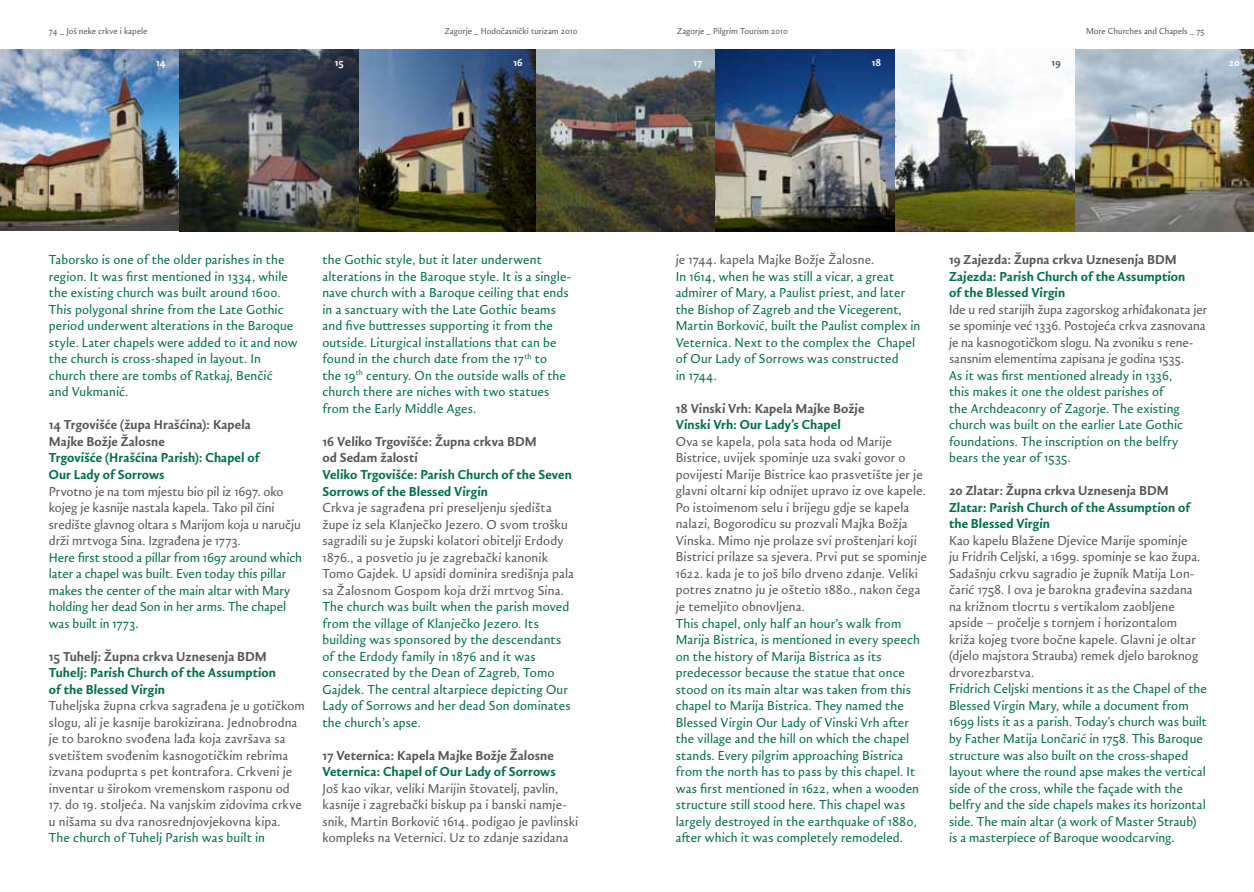
<style>
.page{position:relative;width:1254px;height:892px;background:#fff}
.page>*{position:absolute;margin:0;border:0;box-sizing:border-box;transform-origin:0 0}
.t1{font:13.5px/16.5px "Zagorje Pro Normal";letter-spacing:.01em;color:#007049}
.t2{font:13.5px/16.5px "Zagorje Pro Normal";letter-spacing:.005em;color:#57585a}
.t3{font:700 13.5px/16.5px "Zagorje Pro";letter-spacing:.005em;color:#007049}
.t4{font:700 13.5px/16.5px "Zagorje Pro";color:#57585a}
.t5{font:700 10.5px "Zagorje Pro";letter-spacing:.01em;color:#fff}
.t6{font:700 10.5px "Zagorje Pro";color:#57585a}
.t7{font:9px "Zagorje Pro Normal";color:#57585a}
</style>
<div class="page">
<img style="left:0;top:50px;width:1254px;height:181px">
<p class="t7" style="left:49px;top:25px;width:100px">74 _ Još neke crkve i kapele</p>
<p class="t7" style="left:1086px;top:25px;width:120px">More Churches and Chapels _ 75</p>
<p class="t7" style="left:445px;top:25px;width:134px">Zagorje _ Hodočasnički turizam 2010</p>
<p class="t7" style="left:677px;top:25px;width:112px">Zagorje _ Pilgrim Tourism 2010</p>
<p class="t5" style="left:156px;top:56px;width:11px">14</p>
<p class="t5" style="left:335px;top:56px;width:10px">15</p>
<p class="t5" style="left:513px;top:56px;width:11px">16</p>
<p class="t5" style="left:694px;top:56px;width:10px">17</p>
<p class="t5" style="left:872px;top:56px;width:11px">18</p>
<p class="t6" style="left:1052px;top:56px;width:11px">19</p>
<p class="t5" style="left:1229px;top:56px;width:12px">20</p>
<p class="t1" style="left:49px;top:252px;width:250px">Taborsko is one of the older parishes in the region. It was first mentioned in 1334, while the existing church was built around 1600.<br>This polygonal shrine from the Late Gothic period underwent alterations in the Baroque style. Later chapels were added to it and now the church is cross-shaped in layout. In church there are tombs of Ratkaj, Benčić<br>and Vukmanić.</p>
<p class="t4" style="left:949px;top:252px;width:229px">19 Zajezda: Župna crkva Uznesenja BDM</p>
<p class="t2" style="left:676px;top:252px;width:200px">je 1744. kapela Majke Božje Žalosne.</p>
<p class="t1" style="left:676px;top:269px;width:246px">In 1614, when he was still a vicar, a great admirer of Mary, a Paulist priest, and later the Bishop of Zagreb and the Vicegerent, Martin Borković, built the Paulist complex in Veternica. Next to the complex the Chapel of Our Lady of Sorrows was constructed<br>in 1744.</p>
<p class="t4" style="left:676px;top:400px;width:190px">18 Vinski Vrh: Kapela Majke Božje</p>
<p class="t3" style="left:676px;top:417px;width:166px">Vinski Vrh: Our Lady’s Chapel</p>
<p class="t2" style="left:676px;top:434px;width:253px">Ova se kapela, pola sata hoda od Marije Bistrice, uvijek spominje uza svaki govor o povijesti Marije Bistrice kao prasvetište jer je glavni oltarni kip odnijet upravo iz ove kapele.<br>Po istoimenom selu i brijegu gdje se kapela nalazi, Bogorodicu su prozvali Majka Božja Vinska. Mimo nje prolaze svi proštenjari koji Bistrici prilaze sa sjevera. Prvi put se spominje 1622. kada je to još bilo drveno zdanje. Veliki potres znatno ju je oštetio 1880., nakon čega je temeljito obnovljena.</p>
<p class="t1" style="left:676px;top:615px;width:246px">This chapel, only half an hour’s walk from Marija Bistrica, is mentioned in every speech on the history of Marija Bistrica as its predecessor because the statue that once stood on its main altar was taken from this chapel to Marija Bistrica. They named the Blessed Virgin Our Lady of Vinski Vrh after the village and the hill on which the chapel stands. Every pilgrim approaching Bistrica from the north has to pass by this chapel. It was first mentioned in 1622, when a wooden structure still stood here. This chapel was largely destroyed in the earthquake of 1880, after which it was completely remodeled.</p>
<p class="t1" style="left:322px;top:252px;width:251px">the Gothic style, but it later underwent alterations in the Baroque style. It is a single&shy;nave church with a Baroque ceiling that ends in a sanctuary with the Late Gothic beams and five buttresses supporting it from the outside. Liturgical installations that can be found in the church date from the 17<sup>th</sup> to<br>the 19<sup>th</sup> century. On the outside walls of the church there are niches with two statues from the Early Middle Ages.</p>
<p class="t4" style="left:322px;top:433px;width:216px">16 Veliko Trgovišće: Župna crkva BDM od Sedam žalosti</p>
<p class="t3" style="left:322px;top:466px;width:251px">Veliko Trgovišće: Parish Church of the Seven<br>Sorrows of the Blessed Virgin</p>
<p class="t2" style="left:322px;top:500px;width:253px">Crkva je sagrađena pri preseljenju sjedišta župe iz sela Klanječko Jezero. O svom trošku sagradili su je župski kolatori obitelji Erdody 1876., a posvetio ju je zagrebački kanonik Tomo Gajdek. U apsidi dominira središnja pala sa Žalosnom Gospom koja drži mrtvog Sina.</p>
<p class="t1" style="left:322px;top:599px;width:250px">The church was built when the parish moved from the village of Klanječko Jezero. Its building was sponsored by the descendants of the Erdody family in 1876 and it was consecrated by the Dean of Zagreb, Tomo Gajdek. The central altarpiece depicting Our Lady of Sorrows and her dead Son dominates the church’s apse.</p>
<p class="t4" style="left:322px;top:747px;width:233px">17 Veternica: Kapela Majke Božje Žalosne</p>
<p class="t3" style="left:322px;top:763px;width:235px">Veternica: Chapel of Our Lady of Sorrows</p>
<p class="t2" style="left:322px;top:780px;width:257px">Još kao vikar, veliki Marijin štovatelj, pavlin, kasnije i zagrebački biskup pa i banski namje&shy;snik, Martin Borković 1614. podigao je pavlinski kompleks na Veternici. Uz to zdanje sazidana</p>
<p class="t3" style="left:949px;top:268px;width:238px">Zajezda: Parish Church of the Assumption of the Blessed Virgin</p>
<p class="t2" style="left:949px;top:302px;width:260px">Ide u red starijih župa zagorskog arhiđakonata jer se spominje već 1336. Postojeća crkva zasnovana je na kasnogotičkom slogu. Na zvoniku s rene&shy;sansnim elementima zapisana je godina 1535.</p>
<p class="t1" style="left:949px;top:367px;width:236px">As it was first mentioned already in 1336, this makes it one the oldest parishes of the Archdeaconry of Zagorje. The existing church was built on the earlier Late Gothic foundations. The inscription on the belfry bears the year of 1535.</p>
<p class="t4" style="left:949px;top:483px;width:221px">20 Zlatar: Župna crkva Uznesenja BDM</p>
<p class="t3" style="left:949px;top:499px;width:243px">Zlatar: Parish Church of the Assumption of the Blessed Virgin</p>
<p class="t2" style="left:949px;top:532px;width:253px">Kao kapelu Blažene Djevice Marije spominje ju Fridrih Celjski, a 1699. spominje se kao župa.<br>Sadašnju crkvu sagradio je župnik Matija Lon&shy;čarić 1758. I ova je barokna građevina sazdana na križnom tlocrtu s vertikalom zaobljene apside – pročelje s tornjem i horizontalom križa kojeg tvore bočne kapele. Glavni je oltar (djelo majstora Strauba) remek djelo baroknog drvorezbarstva.</p>
<p class="t1" style="left:949px;top:681px;width:259px">Fridrich Celjski mentions it as the Chapel of the Blessed Virgin Mary, while a document from 1699 lists it as a parish. Today’s church was built by Father Matija Lončarić in 1758. This Baroque structure was also built on the cross-shaped layout where the round apse makes the vertical side of the cross, while the façade with the belfry and the side chapels makes its horizontal side. The main altar (a work of Master Straub) is a masterpiece of Baroque woodcarving.</p>
<p class="t4" style="left:49px;top:417px;width:204px">14 Trgovišće (župa Hrašćina): Kapela<br>Majke Božje Žalosne</p>
<p class="t3" style="left:49px;top:450px;width:212px">Trgovišće (Hrašćina Parish): Chapel of<br>Our Lady of Sorrows</p>
<p class="t2" style="left:49px;top:483px;width:253px">Prvotno je na tom mjestu bio pil iz 1697. oko kojeg je kasnije nastala kapela. Tako pil čini središte glavnog oltara s Marijom koja u naručju drži mrtvoga Sina. Izgrađena je 1773.</p>
<p class="t1" style="left:49px;top:549px;width:255px">Here first stood a pillar from 1697 around which later a chapel was built. Even today this pillar makes the center of the main altar with Mary holding her dead Son in her arms. The chapel was built in 1773.</p>
<p class="t4" style="left:49px;top:648px;width:219px">15 Tuhelj: Župna crkva Uznesenja BDM</p>
<p class="t3" style="left:49px;top:664px;width:229px">Tuhelj: Parish Church of the Assumption of the Blessed Virgin</p>
<p class="t2" style="left:49px;top:698px;width:258px">Tuheljska župna crkva sagrađena je u gotičkom slogu, ali je kasnije barokizirana. Jednobrodna je to barokno svođena lađa koja završava sa svetištem svođenim kasnogotičkim rebrima izvana poduprta s pet kontrafora. Crkveni je inventar u širokom vremenskom rasponu od</p>
<p class="t2" style="left:49px;top:797px;width:255px">17. do 19. stoljeća. Na vanjskim zidovima crkve u nišama su dva ranosrednjovjekovna kipa.</p>
<p class="t1" style="left:49px;top:830px;width:218px">The church of Tuhelj Parish was built in</p>
</div>
